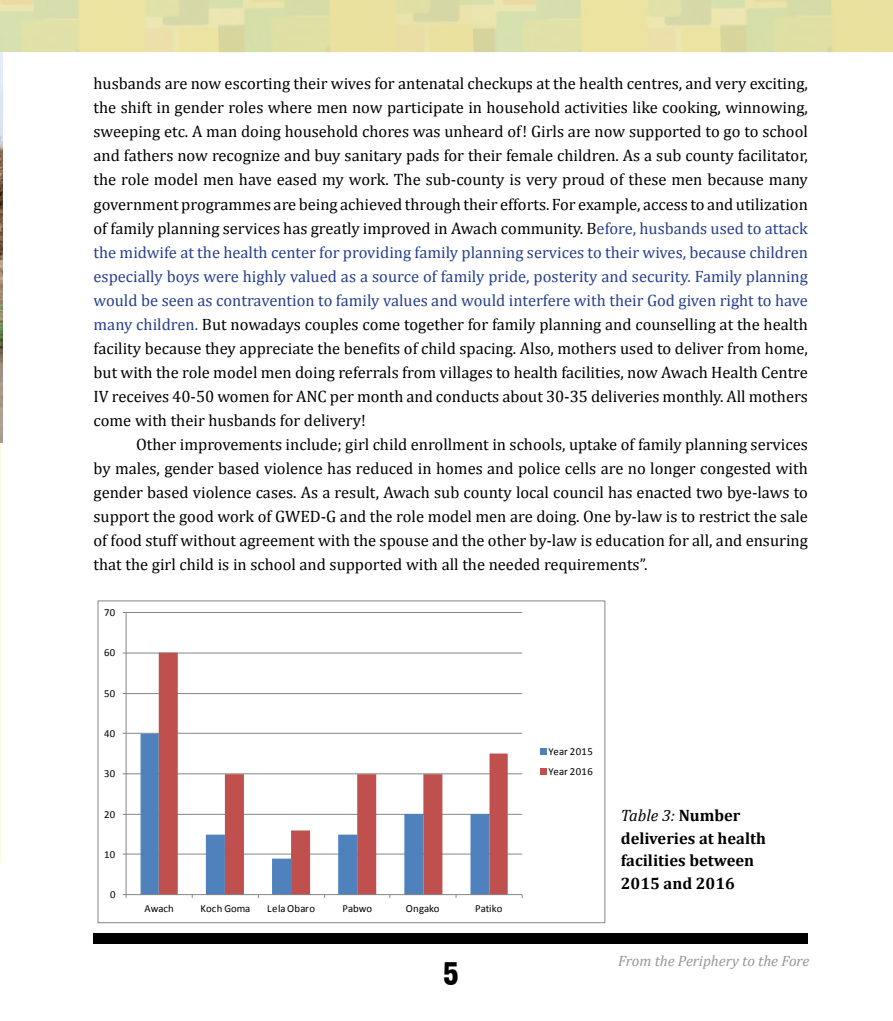
<style>
.page{position:relative;width:893px;height:1021px;background:#fff}
.page>*{position:absolute;margin:0;border:0;box-sizing:border-box;transform-origin:0 0}
.t1{font:900 condensed 30.45px "Swiss 721 BT";color:#000}
.t2{font:16.5px/24px "Cambria";color:#000;text-align:justify}
.t3{font:700 16.5px/22.5px "Cambria";color:#000}
.t4{font:italic 15px "Cambria";color:#939598}
.t5{font:10.8px/20px "Calibri";letter-spacing:.02em;color:#000}
.s1{color:#25408f}
.s2{font-weight:400;font-style:italic}
</style>
<div class="page">
<div style="left:94px;top:933px;width:714px;height:10px;background:#000"></div>
<hr style="left:126px;top:853px;width:396px;height:1px;background:#868686">
<hr style="left:126px;top:814px;width:396px;height:1px;background:#868686">
<hr style="left:126px;top:773px;width:396px;height:1px;background:#868686">
<hr style="left:126px;top:732px;width:396px;height:1px;background:#868686">
<hr style="left:126px;top:693px;width:396px;height:1px;background:#868686">
<hr style="left:126px;top:652px;width:396px;height:1px;background:#868686">
<hr style="left:126px;top:612px;width:396px;height:1px;background:#868686">
<div style="left:141px;top:733px;width:18px;height:161px;background:#4f81bd"></div>
<svg style="left:159px;top:652px;width:349px;height:242px"></svg>
<hr style="left:126px;top:612px;width:1px;height:282px;background:#868686">
<hr style="left:126px;top:894px;width:396px;height:1px;background:#868686">
<div style="left:540px;top:748px;width:7px;height:7px;background:#4f81bd"></div>
<div style="left:540px;top:768px;width:7px;height:7px;background:#c0504d"></div>
<div style="left:98px;top:600px;width:507px;height:323px;border:1px solid #868686"></div>
<img style="left:0;top:53px;width:3px;height:390px">
<p class="t2" style="left:94px;top:72px;width:716px">husbands are now escorting their wives for antenatal checkups at the health centres, and very exciting, the shift in gender roles where men now participate in household activities like cooking, winnowing, sweeping etc. A man doing household chores was unheard of! Girls are now supported to go to school and fathers now recognize and buy sanitary pads for their female children. As a sub county facilitator, the role model men have eased my work. The sub-county is very proud of these men because many government programmes are being achieved through their efforts. For example, access to and utilization of family planning services has greatly improved in Awach community. B<span class="s1">efore, husbands used to attack the midwife at the health center for providing family planning services to their wives, because children especially boys were highly valued as a source of family pride, posterity and security. Family planning would be seen as contravention to family values and would interfere with their God given right to have many children.</span> But nowadays couples come together for family planning and counselling at the health facility because they appreciate the benefits of child spacing. Also, mothers used to deliver from home, but with the role model men doing referrals from villages to health facilities, now Awach Health Centre IV receives 40-50 women for ANC per month and conducts about 30-35 deliveries monthly. All mothers come with their husbands for delivery!</p>
<p class="t2" style="left:94px;top:432px;width:716px;text-indent:43px">Other improvements include; girl child enrollment in schools, uptake of family planning services by males, gender based violence has reduced in homes and police cells are no longer congested with gender based violence cases. As a result, Awach sub county local council has enacted two bye-laws to support the good work of GWED-G and the role model men are doing. One by-law is to restrict the sale of food stuff without agreement with the spouse and the other by-law is education for all, and ensuring that the girl child is in school and supported with all the needed requirements”.</p>
<p class="t5" style="left:104px;top:602px;width:13px">70</p>
<p class="t5" style="left:104px;top:642px;width:13px">60</p>
<p class="t5" style="left:104px;top:682px;width:13px">50</p>
<p class="t5" style="left:104px;top:723px;width:13px">40</p>
<p class="t5" style="left:104px;top:763px;width:13px">30</p>
<p class="t5" style="left:104px;top:803px;width:13px">20</p>
<p class="t5" style="left:104px;top:843px;width:13px">10</p>
<p class="t5" style="left:110px;top:884px;width:7px">0</p>
<p class="t5" style="left:144px;top:898px;width:31px">Awach</p>
<p class="t5" style="left:200px;top:898px;width:51px">Koch Goma</p>
<p class="t5" style="left:267px;top:898px;width:49px">Lela Obaro</p>
<p class="t5" style="left:342px;top:898px;width:31px">Pabwo</p>
<p class="t5" style="left:406px;top:898px;width:35px">Ongako</p>
<p class="t5" style="left:475px;top:898px;width:29px">Patiko</p>
<h1 class="t1" style="left:443px;top:955px;width:18px">5</h1>
<p class="t5" style="left:548px;top:740px;width:46px">Year 2015<br>Year 2016</p>
<p class="t3" style="left:621px;top:803px;width:147px"><span class="s2">Table 3:</span> Number deliveries at health facilities between<br>2015 and 2016</p>
<p class="t4" style="left:618px;top:952px;width:193px">From the Periphery to the Fore</p>
</div>
